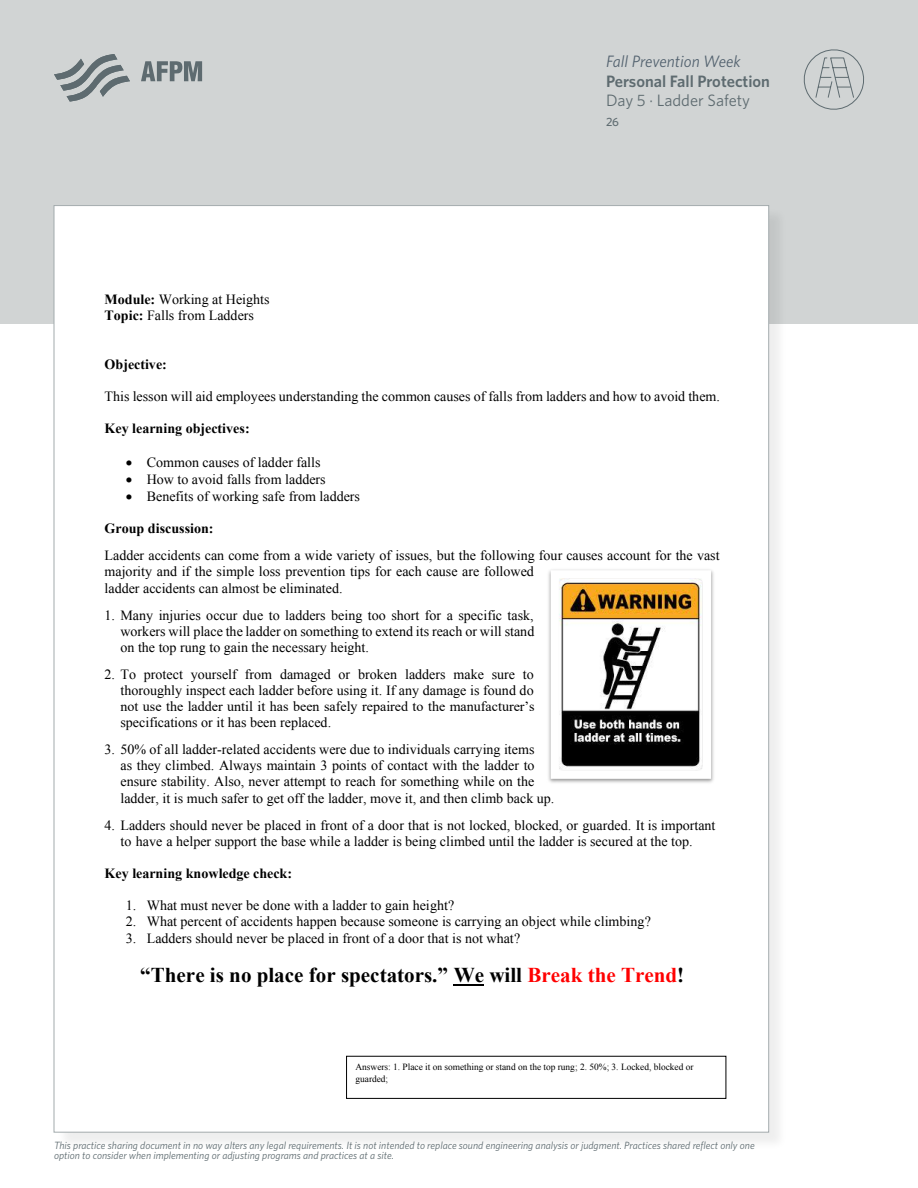
<style>
.page{position:relative;width:918px;height:1188px;background:#fff}
.page>*{position:absolute;margin:0;border:0;box-sizing:border-box;transform-origin:0 0}
.t1{font:700 21.15px "Times New Roman";color:#000}
.t2{font:600 16.5px "Whitney";color:#5e6b70}
.t3{font:italic 16.5px "Whitney";color:#53626f}
.t4{font:16.5px "Whitney";color:#5e6b70}
.t5{font:14.1px/16.2px "Times New Roman";color:#000}
.t6{font:700 14.1px "Times New Roman";color:#000}
.t7{font:500 12px "Whitney";color:#5e6b70}
.t8{font:italic 10.5px/10.5px "Whitney";color:#5e6b70}
.t9{font:9.45px/12.1px "Times New Roman";color:#000}
.s1{font-weight:700}
.s2{color:#f00}
</style>
<div class="page">
<div style="left:0;top:0;width:918px;height:324px;background:#d1d4d4"></div>
<svg style="left:54px;top:54px;width:76px;height:48px"></svg>
<svg style="left:141px;top:61px;width:61px;height:20px"></svg>
<svg style="left:803px;top:49px;width:61px;height:61px"></svg>
<div style="left:56px;top:208px;width:732px;height:943px;background:#000;opacity:.07"></div>
<div style="left:54px;top:206px;width:715px;height:926px;background:#fff"></div>
<hr style="left:454px;top:984px;width:30px;height:2px;background:#000">
<img style="left:548px;top:569px;width:166px;height:214px">
<img style="left:560px;top:579px;width:142px;height:191px">
<div style="left:346px;top:1056px;width:380px;height:43px;border:1px solid #000"></div>
<p class="t3" style="left:606px;top:51px;width:136px">Fall Prevention Week</p>
<p class="t2" style="left:606px;top:70px;width:166px">Personal Fall Protection</p>
<p class="t4" style="left:606px;top:90px;width:146px">Day 5 · Ladder Safety</p>
<p class="t7" style="left:606px;top:114px;width:15px">26</p>
<p class="t5" style="left:105px;top:291px;width:166px"><span class="s1">Module:</span> Working at Heights<br><span class="s1">Topic:</span> Falls from Ladders</p>
<p class="t6" style="left:105px;top:354px;width:64px">Objective:</p>
<p class="t5" style="left:105px;top:388px;width:617px">This lesson will aid employees understanding the common causes of falls from ladders and how to avoid them.</p>
<p class="t6" style="left:105px;top:419px;width:147px">Key learning objectives:</p>
<p class="t5" style="left:126px;top:454px;width:196px">• Common causes of ladder falls</p>
<p class="t5" style="left:126px;top:471px;width:202px">• How to avoid falls from ladders</p>
<p class="t5" style="left:126px;top:488px;width:236px">• Benefits of working safe from ladders</p>
<p class="t6" style="left:105px;top:519px;width:111px">Group discussion:</p>
<p class="t5" style="left:105px;top:547px;width:617px">Ladder accidents can come from a wide variety of issues, but the following four causes account for the vast majority and if the simple loss prevention tips for each cause are followed<br>ladder accidents can almost be eliminated.</p>
<p class="t5" style="left:120px;top:606px;width:415px;text-align:justify;text-indent:-16px">1. Many injuries occur due to ladders being too short for a specific task, workers will place the ladder on something to extend its reach or will stand on the top rung to gain the necessary height.</p>
<p class="t5" style="left:120px;top:666px;width:416px;text-align:justify;text-indent:-16px">2. To protect yourself from damaged or broken ladders make sure to thoroughly inspect each ladder before using it. If any damage is found do not use the ladder until it has been safely repaired to the manufacturer’s specifications or it has been replaced.</p>
<p class="t5" style="left:120px;top:741px;width:435px;text-indent:-16px">3. 50% of all ladder-related accidents were due to individuals carrying items<br>as they climbed. Always maintain 3 points of contact with the ladder to ensure stability. Also, never attempt to reach for something while on the ladder, it is much safer to get off the ladder, move it, and then climb back up.</p>
<p class="t5" style="left:105px;top:817px;width:612px;text-align:center">4. Ladders should never be placed in front of a door that is not locked, blocked, or guarded. It is important to have a helper support the base while a ladder is being climbed until the ladder is secured at the top.</p>
<p class="t6" style="left:105px;top:864px;width:189px">Key learning knowledge check:</p>
<p class="t5" style="left:126px;top:897px;width:330px">1. What must never be done with a ladder to gain height?</p>
<p class="t5" style="left:126px;top:913px;width:527px">2. What percent of accidents happen because someone is carrying an object while climbing?</p>
<p class="t5" style="left:126px;top:930px;width:396px">3. Ladders should never be placed in front of a door that is not what?</p>
<h1 class="t1" style="left:140px;top:959px;width:545px">“There is no place for spectators.” We will <span class="s2">Break the Trend</span>!</h1>
<p class="t9" style="left:355px;top:1061px;width:340px">Answers: 1. Place it on something or stand on the top rung; 2. 50%; 3. Locked, blocked or guarded;</p>
<p class="t8" style="left:54px;top:1140px;width:702px">This practice sharing document in no way alters any legal requirements. It is not intended to replace sound engineering analysis or judgment. Practices shared reflect only one option to consider when implementing or adjusting programs and practices at a site.</p>
</div>
